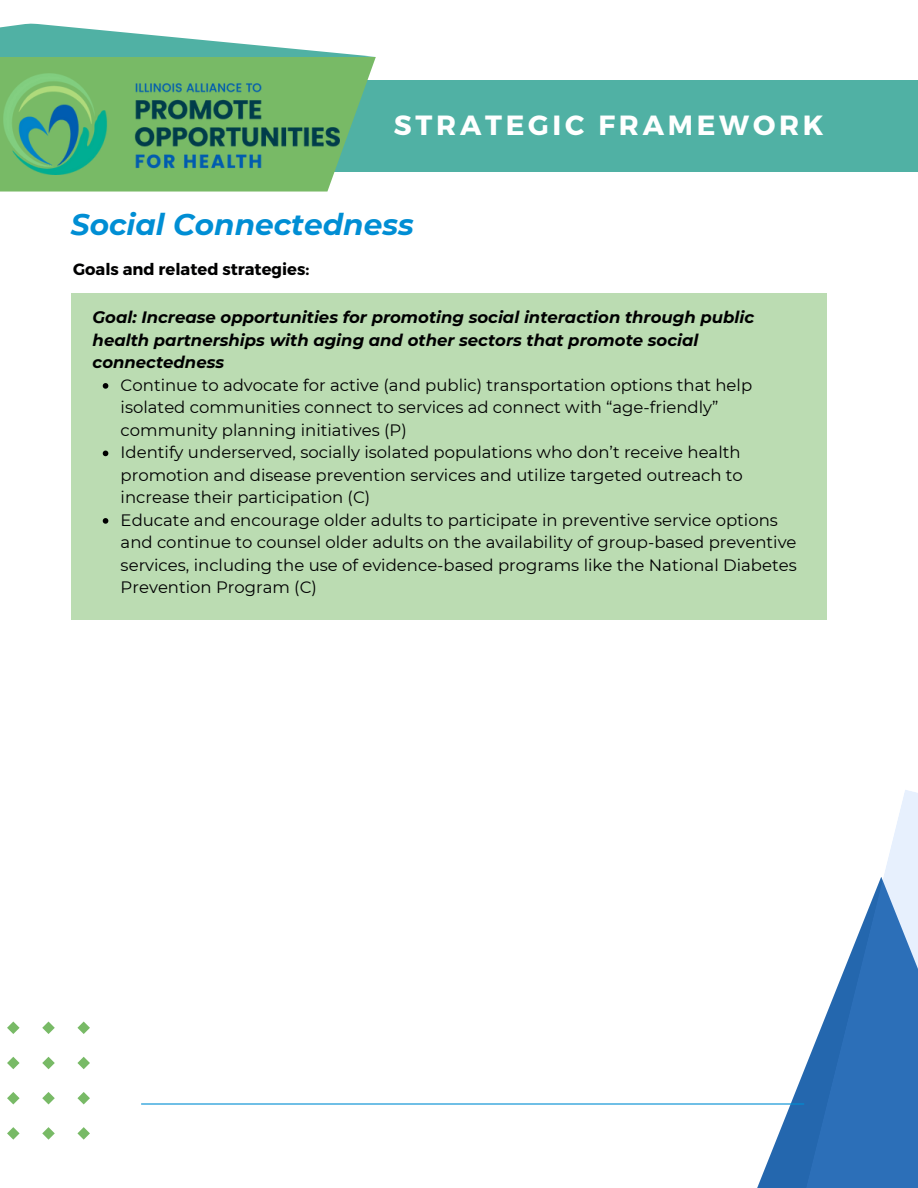
<style>
.page{position:relative;width:918px;height:1188px;background:#fff}
.page>*{position:absolute;margin:0;border:0;box-sizing:border-box;transform-origin:0 0}
.t1{font:italic 700 29.7px "Montserrat";color:#008ed4}
.t2{font:700 27.75px "Montserrat";letter-spacing:.135em;color:#fff}
.t3{font:16.5px/22.5px "Montserrat";color:#000001}
.t4{font:italic 700 16.5px/22.5px "Montserrat";color:#000001}
.t5{font:700 16.35px "Montserrat";color:#000001}
</style>
<div class="page">
<svg style="left:77px;top:1022px;width:13px;height:12px"></svg>
<svg style="left:77px;top:1057px;width:13px;height:12px"></svg>
<svg style="left:77px;top:1092px;width:13px;height:12px"></svg>
<svg style="left:77px;top:1127px;width:13px;height:13px"></svg>
<svg style="left:42px;top:1022px;width:13px;height:12px"></svg>
<svg style="left:42px;top:1057px;width:13px;height:12px"></svg>
<svg style="left:42px;top:1092px;width:13px;height:12px"></svg>
<svg style="left:42px;top:1127px;width:13px;height:13px"></svg>
<svg style="left:7px;top:1022px;width:13px;height:12px"></svg>
<svg style="left:7px;top:1057px;width:13px;height:12px"></svg>
<svg style="left:7px;top:1092px;width:13px;height:12px"></svg>
<svg style="left:7px;top:1127px;width:13px;height:13px"></svg>
<svg style="left:0;top:23px;width:375px;height:34px"></svg>
<div style="left:284px;top:80px;width:634px;height:91px;background:#50b1a4"></div>
<svg style="left:0;top:57px;width:376px;height:135px;fill:#78ba66"></svg>
<div style="left:71px;top:293px;width:755px;height:327px;background:#bbdcb2"></div>
<svg style="left:103px;top:383px;width:5px;height:6px"></svg>
<svg style="left:103px;top:451px;width:5px;height:5px"></svg>
<svg style="left:103px;top:518px;width:5px;height:6px"></svg>
<svg style="left:760px;top:790px;width:158px;height:398px"></svg>
<hr style="left:141px;top:1103px;width:663px;height:2px;background:#008ed4">
<img style="left:4px;top:73px;width:335px;height:102px">
<p class="t2" style="left:394px;top:107px;width:431px">STRATEGIC FRAMEWORK</p>
<p class="t1" style="left:71px;top:206px;width:345px">Social Connectedness</p>
<p class="t5" style="left:73px;top:258px;width:238px">Goals and related strategies:</p>
<h1 class="t4" style="left:93px;top:306px;width:663px">Goal: Increase opportunities for promoting social interaction through public health partnerships with aging and other sectors that promote social connectedness</h1>
<h2 class="t3" style="left:121px;top:374px;width:633px">Continue to advocate for active (and public) transportation options that help isolated communities connect to services ad connect with “age-friendly” community planning initiatives (P)</h2>
<h3 class="t3" style="left:121px;top:441px;width:624px">Identify underserved, socially isolated populations who don’t receive health promotion and disease prevention services and utilize targeted outreach to increase their participation (C)</h3>
<h3 class="t3" style="left:121px;top:509px;width:678px">Educate and encourage older adults to participate in preventive service options and continue to counsel older adults on the availability of group-based preventive services, including the use of evidence-based programs like the National Diabetes Prevention Program (C)</h3>
</div>
